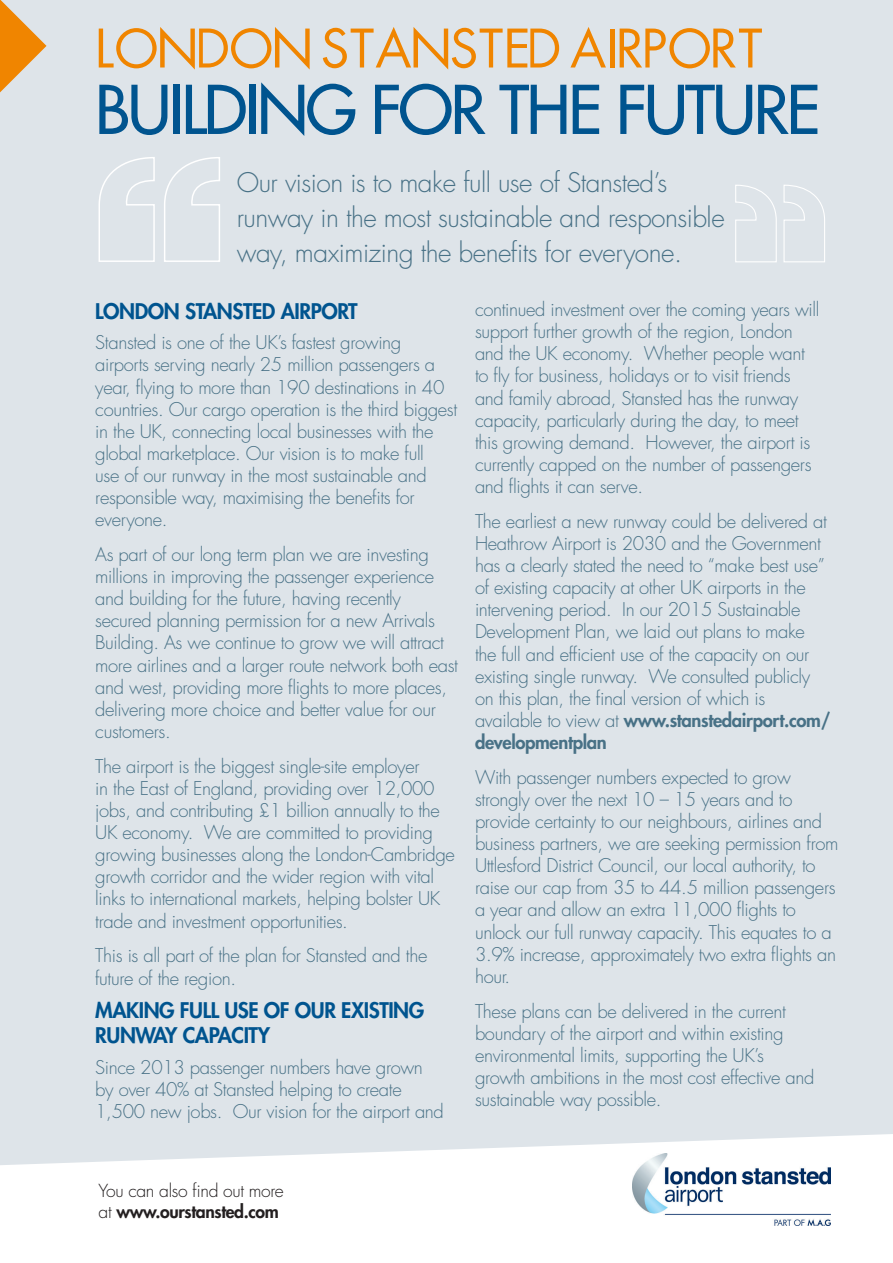
<style>
.page{position:relative;width:893px;height:1263px;background:#fff}
.page>*{position:absolute;margin:0;border:0;box-sizing:border-box;transform-origin:0 0}
.t1{font:65.25px "Futura";letter-spacing:-.04em;color:#00548f}
.t2{font:52.65px "Futura";letter-spacing:-.02em;color:#f08500}
.t3{font:300 26.25px/35.1px "Futura";letter-spacing:-.02em;color:#487186}
.t4{font:800 21px/25.2px "Futura";letter-spacing:-.02em;color:#00548f}
.t5{font:300 18.45px/22px "Futura";letter-spacing:-.02em;color:#487186}
.t6{font:300 17.55px/21px "Futura";letter-spacing:-.02em;color:#231f20}
.s1{font-weight:800}
</style>
<div class="page">
<div style="left:0;top:0;width:893px;height:1231px;background:#dee4e9"></div>
<svg style="left:98px;top:157px;width:122px;height:105px"></svg>
<svg style="left:735px;top:184px;width:90px;height:79px"></svg>
<svg style="left:0;top:0;width:47px;height:92px"></svg>
<svg style="left:0;top:1134px;width:893px;height:97px;fill:#fff"></svg>
<img style="left:632px;top:1154px;width:199px;height:72px">
<p class="t2" style="left:95px;top:15px;width:670px">LONDON STANSTED AIRPORT</p>
<p class="t1" style="left:95px;top:67px;width:727px">BUILDING FOR THE FUTURE</p>
<p class="t3" style="left:237px;top:165px;width:489px">Our vision is to make full use of Stansted’s runway in the most sustainable and responsible way, maximizing the benefits for everyone.</p>
<p class="t4" style="left:95px;top:298px;width:264px">LONDON STANSTED AIRPORT</p>
<p class="t5" style="left:95px;top:332px;width:364px">Stansted is one of the UK’s fastest growing airports serving nearly 25 million passengers a year, flying to more than 190 destinations in 40 countries. Our cargo operation is the third biggest in the UK, connecting local businesses with the global marketplace. Our vision is to make full<br>use of our runway in the most sustainable and responsible way, maximising the benefits for everyone.</p>
<p class="t5" style="left:95px;top:543px;width:364px">As part of our long term plan we are investing millions in improving the passenger experience and building for the future, having recently secured planning permission for a new Arrivals Building. As we continue to grow we will attract more airlines and a larger route network both east and west, providing more flights to more places, delivering more choice and better value for our customers.</p>
<p class="t5" style="left:95px;top:755px;width:361px">The airport is the biggest single-site employer<br>in the East of England, providing over 12,000 jobs, and contributing £1 billion annually to the UK economy. We are committed to providing growing businesses along the London-Cambridge growth corridor and the wider region with vital links to international markets, helping bolster UK trade and investment opportunities.</p>
<p class="t5" style="left:95px;top:945px;width:334px">This is all part of the plan for Stansted and the future of the region.</p>
<p class="t4" style="left:95px;top:997px;width:331px">MAKING FULL USE OF OUR EXISTING<br>RUNWAY CAPACITY</p>
<p class="t5" style="left:95px;top:1056px;width:350px">Since 2013 passenger numbers have grown by over 40% at Stansted helping to create<br>1,500 new jobs. Our vision for the airport and</p>
<p class="t5" style="left:475px;top:299px;width:346px">continued investment over the coming years will support further growth of the region, London and the UK economy. Whether people want to fly for business, holidays or to visit friends and family abroad, Stansted has the runway capacity, particularly during the day, to meet this growing demand. However, the airport is currently capped on the number of passengers and flights it can serve.</p>
<p class="t5" style="left:475px;top:510px;width:357px">The earliest a new runway could be delivered at Heathrow Airport is 2030 and the Government has a clearly stated the need to “make best use” of existing capacity at other UK airports in the intervening period. In our 2015 Sustainable Development Plan, we laid out plans to make the full and efficient use of the capacity on our existing single runway. We consulted publicly on this plan, the final version of which is available to view at <span class="s1">www.stanstedairport.com/ developmentplan</span></p>
<p class="t5" style="left:475px;top:766px;width:365px">With passenger numbers expected to grow strongly over the next 10 – 15 years and to provide certainty to our neighbours, airlines and business partners, we are seeking permission from Uttlesford District Council, our local authority, to raise our cap from 35 to 44.5 million passengers a year and allow an extra 11,000 flights to unlock our full runway capacity. This equates to a 3.9% increase, approximately two extra flights an hour.</p>
<p class="t5" style="left:475px;top:1000px;width:341px">These plans can be delivered in the current boundary of the airport and within existing environmental limits, supporting the UK’s growth ambitions in the most cost effective and sustainable way possible.</p>
<p class="t6" style="left:99px;top:1180px;width:187px">You can also find out more at <span class="s1">www.ourstansted.com</span></p>
</div>
